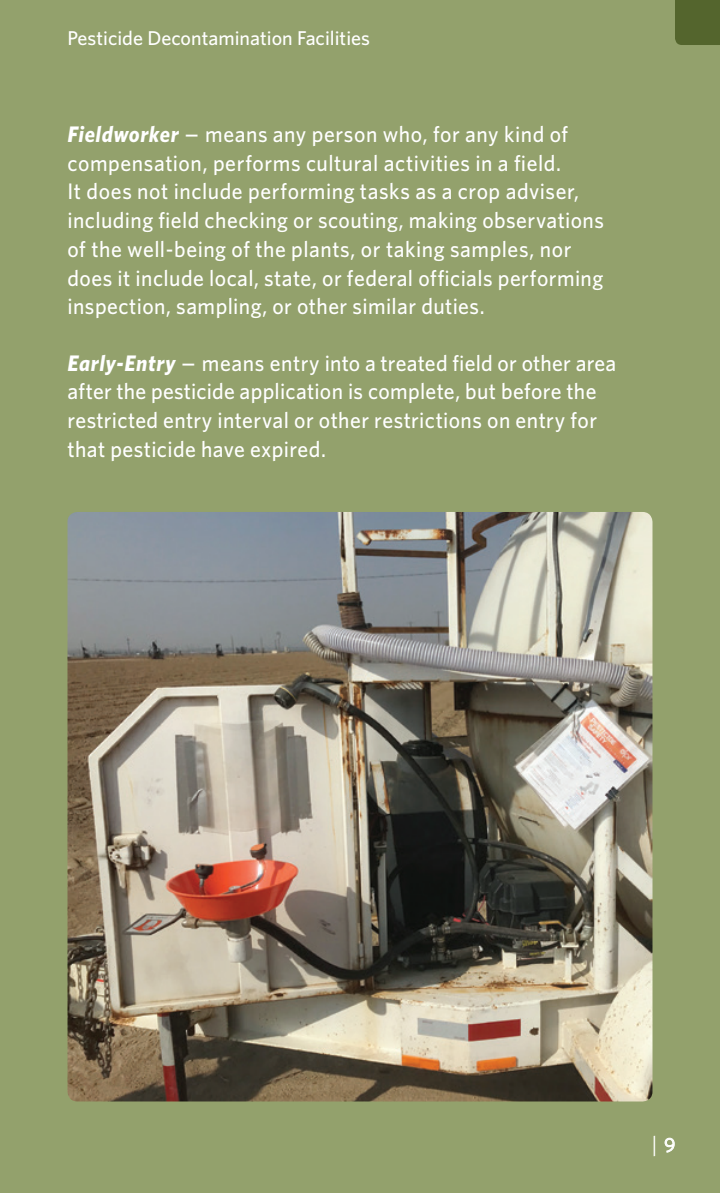
<style>
.page{position:relative;width:720px;height:1193px;background:#fff}
.page>*{position:absolute;margin:0;border:0;box-sizing:border-box;transform-origin:0 0}
.t1{font:500 22.5px/28.8px "Whitney";letter-spacing:.02em;color:#fff;scale:1.5 1}
.t2{font:22.5px "Whitney";color:#fff}
.t3{font:500 20px "Whitney";color:#fff}
.s1{font-weight:700;font-style:italic}
.s2{font-size:20px}
</style>
<div class="page">
<div style="left:0;top:0;width:720px;height:1192px;background:#93a16c"></div>
<div style="left:675px;top:0;width:45px;height:45px;background:#54652d"></div>
<img style="left:68px;top:512px;width:584px;height:589px">
<svg style="left:665px;top:1138px;width:9px;height:14px"></svg>
<p class="t3" style="left:68px;top:26px;width:304px">Pesticide Decontamination Facilities</p>
<p class="t1" style="left:68px;top:119px;width:359px"><span class="s1">Fieldworker</span> – means any person who, for any kind of compensation, performs cultural activities in a field.<br>It does not include performing tasks as a crop adviser, including field checking or scouting, making observations of the well-being of the plants, or taking samples, nor does it include local, state, or federal officials performing inspection, sampling, or other similar duties.</p>
<p class="t1" style="left:67px;top:348px;width:367px"><span class="s1">Early-Entry</span> – means entry into a treated field or other area after the pesticide application is complete, but before the restricted entry interval or other restrictions on entry for that pesticide have expired.</p>
<p class="t2" style="left:651px;top:1130px;width:26px">| <span class="s2">9</span></p>
</div>
